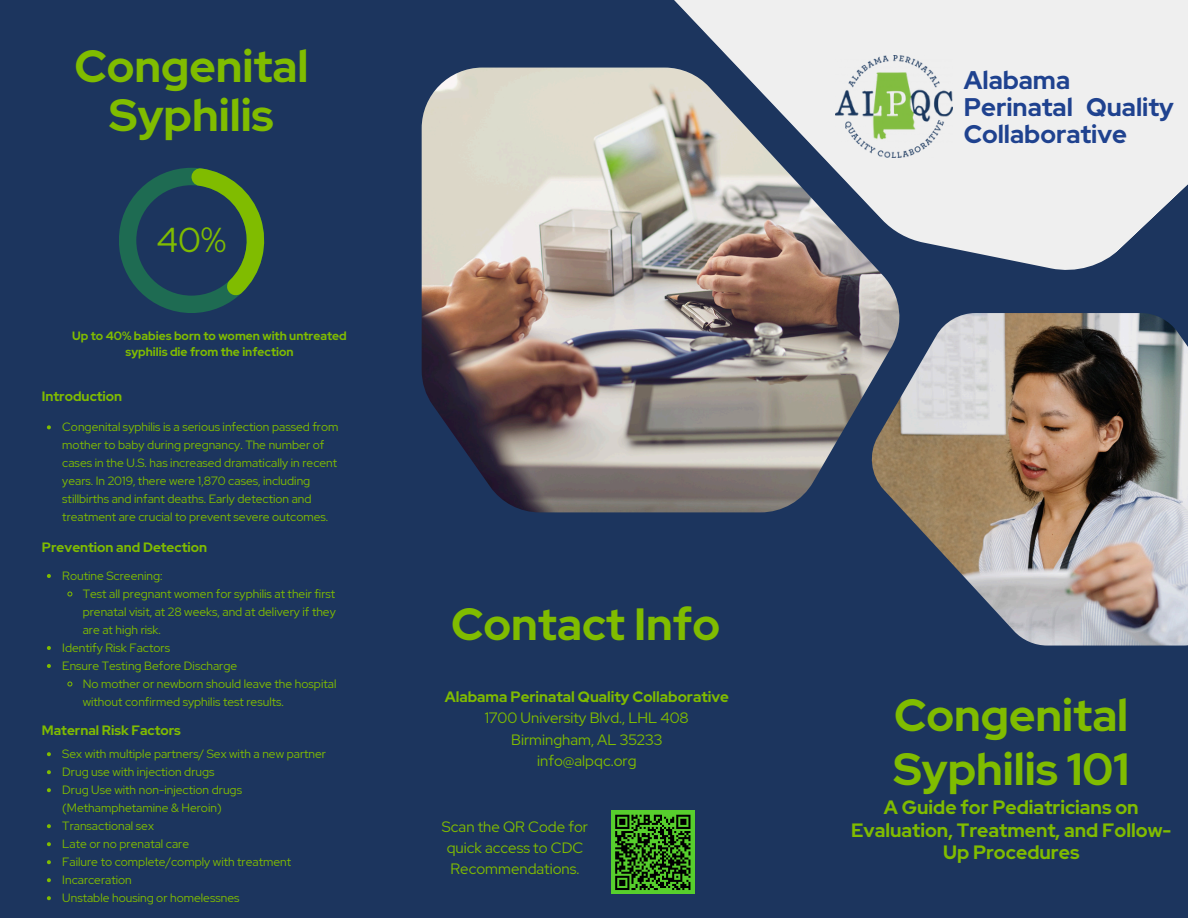
<style>
.page{position:relative;width:1188px;height:918px;background:#1c355e}
.page>*{position:absolute;margin:0;border:0;box-sizing:border-box;transform-origin:0 0}
.t1{font:700 45px/54px "Red Hat Display";color:#80bc00}
.t2{font:34.5px "Red Hat Display";color:#80bc00}
.t3{font:700 25.5px/27px "Red Hat Display";color:#1f428f}
.t4{font:700 19.2px/22.5px "Red Hat Display";color:#80bc00;text-align:center}
.t5{font:15px/21.3px "Red Hat Display";color:#80bc00;text-align:center}
.t6{font:700 13.5px "Red Hat Display";color:#80bc00}
.t7{font:12px/18px "Red Hat Display";color:#80bc00}
.t8{font:700 12px/16px "Red Hat Display";color:#80bc00;text-align:center}
.s1{font-weight:700}
</style>
<div class="page">
<svg style="left:636px;top:0;width:552px;height:270px;background:#d4d7dc"></svg>
<img style="left:422px;top:68px;width:477px;height:444px">
<img style="left:872px;top:313px;width:316px;height:333px">
<img style="left:836px;top:55px;width:117px;height:103px">
<svg style="left:119px;top:168px;width:145px;height:145px"></svg>
<svg style="left:47px;top:425px;width:4px;height:4px"></svg>
<svg style="left:47px;top:574px;width:4px;height:4px"></svg>
<svg style="left:67px;top:591px;width:6px;height:6px"></svg>
<svg style="left:47px;top:646px;width:4px;height:4px"></svg>
<svg style="left:47px;top:664px;width:4px;height:4px"></svg>
<svg style="left:67px;top:681px;width:6px;height:6px"></svg>
<svg style="left:47px;top:752px;width:4px;height:4px"></svg>
<svg style="left:47px;top:770px;width:4px;height:4px"></svg>
<svg style="left:47px;top:788px;width:4px;height:4px"></svg>
<svg style="left:47px;top:824px;width:4px;height:4px"></svg>
<svg style="left:47px;top:842px;width:4px;height:4px"></svg>
<svg style="left:47px;top:860px;width:4px;height:4px"></svg>
<svg style="left:47px;top:878px;width:4px;height:4px"></svg>
<svg style="left:47px;top:896px;width:4px;height:4px"></svg>
<div style="left:611px;top:811px;width:84px;height:83px;background:#57cf2d"></div>
<svg style="left:615px;top:814px;width:76px;height:76px"></svg>
<p class="t1" style="left:74px;top:41px;width:236px;line-height:49.5px;text-align:center">Congenital<br>Syphilis</p>
<h2 class="t2" style="left:157px;top:217px;width:71px">40%</h2>
<p class="t8" style="left:72px;top:328px;width:276px">Up to 40% babies born to women with untreated syphilis die from the infection</p>
<h4 class="t6" style="left:42px;top:387px;width:82px">Introduction</h4>
<p class="t7" style="left:62px;top:418px;width:278px">Congenital syphilis is a serious infection passed from mother to baby during pregnancy. The number of cases in the U.S. has increased dramatically in recent years. In 2019, there were 1,870 cases, including stillbirths and infant deaths. Early detection and treatment are crucial to prevent severe outcomes.</p>
<p class="t6" style="left:42px;top:539px;width:167px">Prevention and Detection</p>
<p class="t7" style="left:62px;top:567px;width:102px">Routine Screening:</p>
<p class="t7" style="left:83px;top:585px;width:255px;text-align:justify">Test all pregnant women for syphilis at their first prenatal visit, at 28 weeks, and at delivery if they are at high risk.</p>
<p class="t7" style="left:62px;top:639px;width:109px">Identify Risk Factors</p>
<p class="t7" style="left:62px;top:657px;width:176px">Ensure Testing Before Discharge</p>
<p class="t7" style="left:83px;top:675px;width:255px">No mother or newborn should leave the hospital without confirmed syphilis test results.</p>
<h5 class="t6" style="left:42px;top:721px;width:140px">Maternal Risk Factors</h5>
<p class="t7" style="left:62px;top:745px;width:265px">Sex with multiple partners/ Sex with a new partner</p>
<p class="t7" style="left:62px;top:763px;width:154px">Drug use with injection drugs</p>
<p class="t7" style="left:62px;top:781px;width:181px">Drug Use with non-injection drugs (Methamphetamine &amp; Heroin)</p>
<h2 class="t7" style="left:62px;top:817px;width:93px">Transactional sex</h2>
<p class="t7" style="left:62px;top:835px;width:128px">Late or no prenatal care</p>
<p class="t7" style="left:62px;top:853px;width:230px">Failure to complete/comply with treatment</p>
<h1 class="t7" style="left:62px;top:871px;width:71px">Incarceration</h1>
<h5 class="t7" style="left:62px;top:889px;width:179px">Unstable housing or homelessnes</h5>
<h4 class="t1" style="left:451px;top:597px;width:270px">Contact Info</h4>
<p class="t3" style="left:964px;top:66px;width:212px">Alabama<br>Perinatal Quality<br>Collaborative</p>
<p class="t5" style="left:445px;top:686px;width:286px"><span class="s1">Alabama Perinatal Quality Collaborative<br></span>1700 University Blvd., LHL 408<br>Birmingham, AL 35233<br>info@alpqc.org</p>
<p class="t1" style="left:893px;top:688px;width:237px">Congenital<br>Syphilis 101</p>
<p class="t4" style="left:851px;top:796px;width:322px">A Guide for Pediatricians on<br>Evaluation, Treatment, and Follow-<br>Up Procedures</p>
<p class="t5" style="left:442px;top:816px;width:148px">Scan the QR Code for quick access to CDC<br>Recommendations.</p>
</div>
